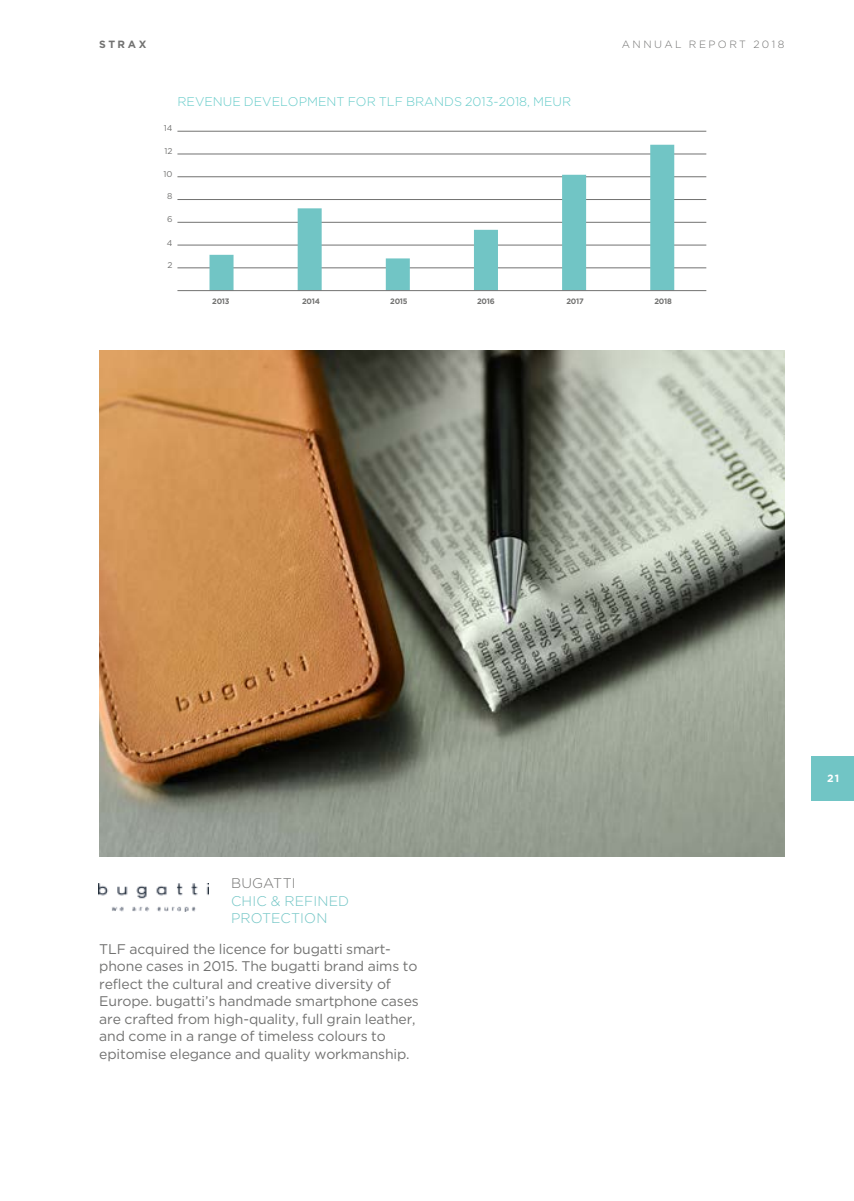
<style>
.page{position:relative;width:854px;height:1201px;background:#fff}
.page>*{position:absolute;margin:0;border:0;box-sizing:border-box;transform-origin:0 0}
.t1{font:14px/17.5px "Gotham";letter-spacing:-.01em;color:#727271}
.t2{font:300 14px/17.5px "Gotham";letter-spacing:.01em;color:#71c5c5}
.t3{font:300 14px "Gotham";letter-spacing:.01em;color:#727271}
.t4{font:300 12.6px "Gotham";color:#65cbc9}
.t5{font:300 10.5px "Gotham";letter-spacing:.23em;color:#727271}
.t6{font:700 10.5px "Gotham";letter-spacing:.24em;color:#727271}
.t7{font:700 10.5px "Gotham";color:#fff}
.t8{font:8.4px "Gotham";color:#727271}
.t9{font:700 7.88px "Gotham";letter-spacing:-.03em;color:#727271;scale:.96 1}
</style>
<div class="page">
<div style="left:811px;top:756px;width:42px;height:44px;background:#71c5c5"></div>
<img style="left:99px;top:883px;width:109px;height:28px">
<img style="left:99px;top:350px;width:685px;height:506px">
<hr style="left:177px;top:131px;width:529px;height:1px;background:#727271">
<hr style="left:177px;top:154px;width:529px;height:1px;background:#727271">
<hr style="left:177px;top:176px;width:529px;height:1px;background:#727271">
<hr style="left:177px;top:199px;width:529px;height:1px;background:#727271">
<hr style="left:177px;top:222px;width:529px;height:1px;background:#727271">
<hr style="left:177px;top:245px;width:529px;height:1px;background:#727271">
<hr style="left:177px;top:267px;width:529px;height:1px;background:#727271">
<svg style="left:209px;top:145px;width:465px;height:145px"></svg>
<hr style="left:177px;top:290px;width:529px;height:1px;background:#727271">
<p class="t6" style="left:99px;top:37px;width:49px">STRAX</p>
<p class="t5" style="left:621px;top:37px;width:164px">ANNUAL REPORT 2018</p>
<p class="t4" style="left:177px;top:93px;width:395px">REVENUE DEVELOPMENT FOR TLF BRANDS 2013-2018, MEUR</p>
<p class="t8" style="left:164px;top:123px;width:10px">14</p>
<p class="t8" style="left:164px;top:146px;width:10px">12</p>
<p class="t8" style="left:163px;top:169px;width:11px">10</p>
<p class="t8" style="left:167px;top:191px;width:7px">8</p>
<p class="t8" style="left:167px;top:214px;width:7px">6</p>
<p class="t8" style="left:167px;top:237px;width:7px">4</p>
<p class="t8" style="left:167px;top:260px;width:7px">2</p>
<p class="t9" style="left:212px;top:295px;width:20px">2013</p>
<p class="t9" style="left:302px;top:295px;width:20px">2014</p>
<p class="t9" style="left:390px;top:295px;width:20px">2015</p>
<p class="t9" style="left:477px;top:295px;width:20px">2016</p>
<p class="t9" style="left:566px;top:295px;width:20px">2017</p>
<p class="t9" style="left:654px;top:295px;width:20px">2018</p>
<p class="t3" style="left:231px;top:874px;width:66px">BUGATTI</p>
<p class="t2" style="left:231px;top:892px;width:120px">CHIC &amp; REFINED<br>PROTECTION</p>
<p class="t1" style="left:99px;top:939px;width:321px">TLF acquired the licence for bugatti smart&shy;phone cases in 2015. The bugatti brand aims to reflect the cultural and creative diversity of Europe. bugatti’s handmade smartphone cases are crafted from high-quality, full grain leather, and come in a range of timeless colours to epitomise elegance and quality workmanship.</p>
<p class="t7" style="left:826px;top:771px;width:13px">21</p>
</div>
